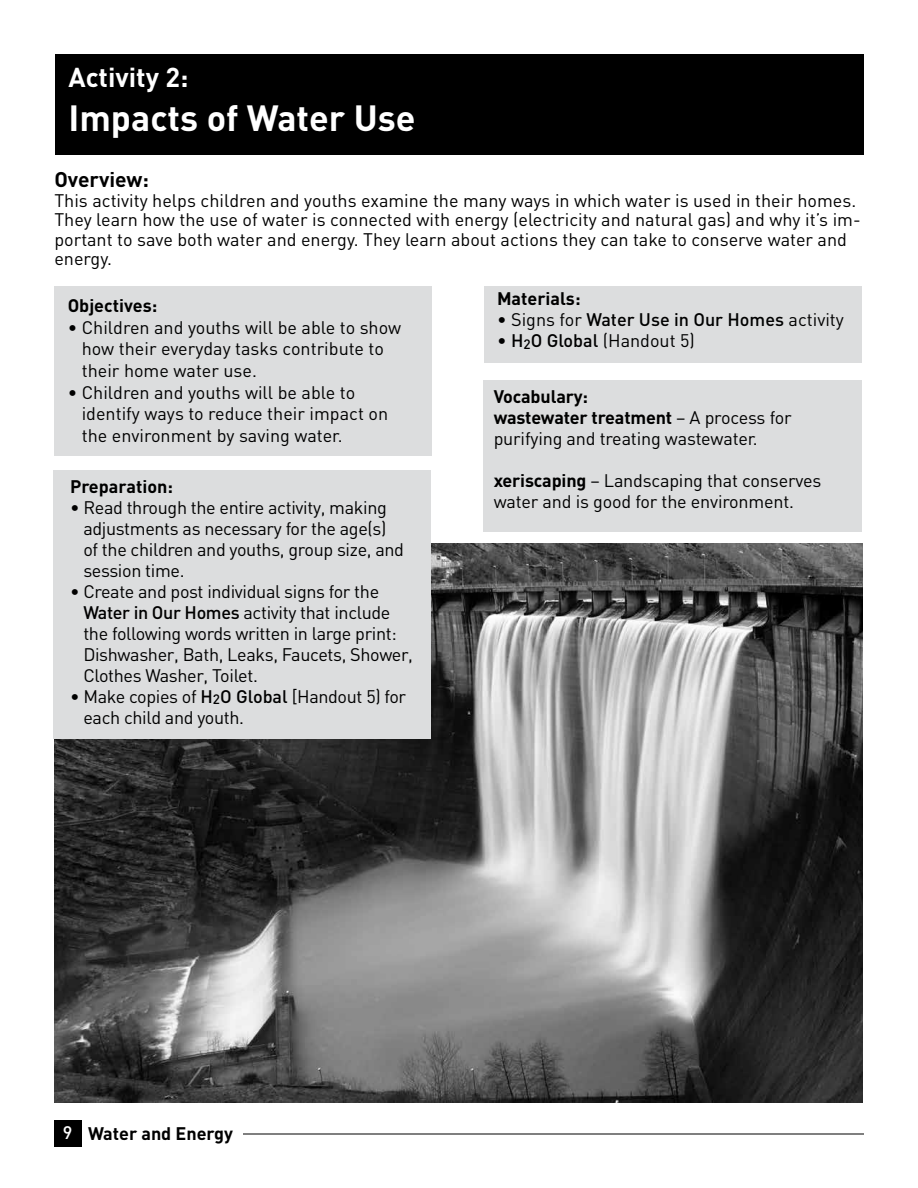
<style>
.page{position:relative;width:918px;height:1188px;background:#fff}
.page>*{position:absolute;margin:0;border:0;box-sizing:border-box;transform-origin:0 0}
.t1{font:700 36px "DIN";color:#fff}
.t2{font:700 27px "DIN";color:#fff}
.t3{font:700 21px "DIN";color:#000}
.t4{font:18px/21px "DIN";letter-spacing:-.01em;color:#000}
.t5{font:700 18px "DIN";color:#000}
.t6{font:500 18px "DIN";color:#000}
.s1{font-weight:500}
.s2{font-weight:400}
.s3{font-weight:700}
.s4{font-weight:500;color:#fff}
</style>
<div class="page">
<img style="left:55px;top:543px;width:807px;height:559px">
<div style="left:54px;top:1121px;width:27px;height:26px;background:#000"></div>
<hr style="left:243px;top:1134px;width:621px;height:1px;background:#000">
<div style="left:55px;top:54px;width:809px;height:100px;background:#000"></div>
<div style="left:55px;top:286px;width:377px;height:169px;background:#dcddde"></div>
<div style="left:53px;top:470px;width:378px;height:268px;background:#dcddde"></div>
<div style="left:483px;top:380px;width:378px;height:152px;background:#dcddde"></div>
<div style="left:484px;top:286px;width:378px;height:76px;background:#dcddde"></div>
<h2 class="t2" style="left:68px;top:60px;width:121px">Activity 2:</h2>
<h1 class="t1" style="left:68px;top:94px;width:349px">Impacts of Water Use</h1>
<p class="t3" style="left:54px;top:166px;width:96px">Overview:</p>
<p class="t4" style="left:54px;top:190px;width:808px;line-height:19.5px">This activity helps children and youths examine the many ways in which water is used in their homes.<br>They learn how the use of water is connected with energy (electricity and natural gas) and why it’s im&shy;portant to save both water and energy. They learn about actions they can take to conserve water and energy.</p>
<p class="t5" style="left:68px;top:294px;width:91px">Objectives:</p>
<p class="t4" style="left:82px;top:316px;width:321px;line-height:21.6px;text-indent:-14px">• Children and youths will be able to show how their everyday tasks contribute to their home water use.</p>
<p class="t4" style="left:82px;top:381px;width:308px;line-height:21.6px;text-indent:-14px">• Children and youths will be able to identify ways to reduce their impact on the environment by saving water.</p>
<p class="t5" style="left:70px;top:474px;width:105px">Preparation:</p>
<p class="t4" style="left:83px;top:496px;width:322px;text-indent:-13px">• Read through the entire activity, making adjustments as necessary for the age(s) of the children and youths, group size, and session time.</p>
<p class="t4" style="left:83px;top:580px;width:331px;text-indent:-13px">• Create and post individual signs for the <span class="s1">Water in Our Homes</span> activity that include the following words written in large print:<br>Dishwasher, Bath, Leaks, Faucets, Shower, Clothes Washer, Toilet.</p>
<p class="t4" style="left:83px;top:685px;width:324px;text-indent:-13px">• Make copies of <span class="s1">H</span><sub>2</sub><span class="s1">O Global</span> [Handout 5) for each child and youth.</p>
<p class="t5" style="left:497px;top:287px;width:85px">Materials:</p>
<p class="t6" style="left:497px;top:308px;width:348px"><span class="s2">• Signs for</span> Water Use in Our Homes <span class="s2">activity</span></p>
<p class="t4" style="left:497px;top:330px;width:199px">• <span class="s1">H</span><sub>2</sub><span class="s1">O Global</span> (Handout 5)</p>
<p class="t4" style="left:494px;top:386px;width:300px"><span class="s3">Vocabulary:<br>wastewater treatment</span> – A process for purifying and treating wastewater.</p>
<p class="t4" style="left:494px;top:470px;width:329px"><span class="s3">xeriscaping</span> – Landscaping that conserves water and is good for the environment.</p>
<p class="t5" style="left:63px;top:1122px;width:172px"><span class="s4">9</span> Water and Energy</p>
</div>
